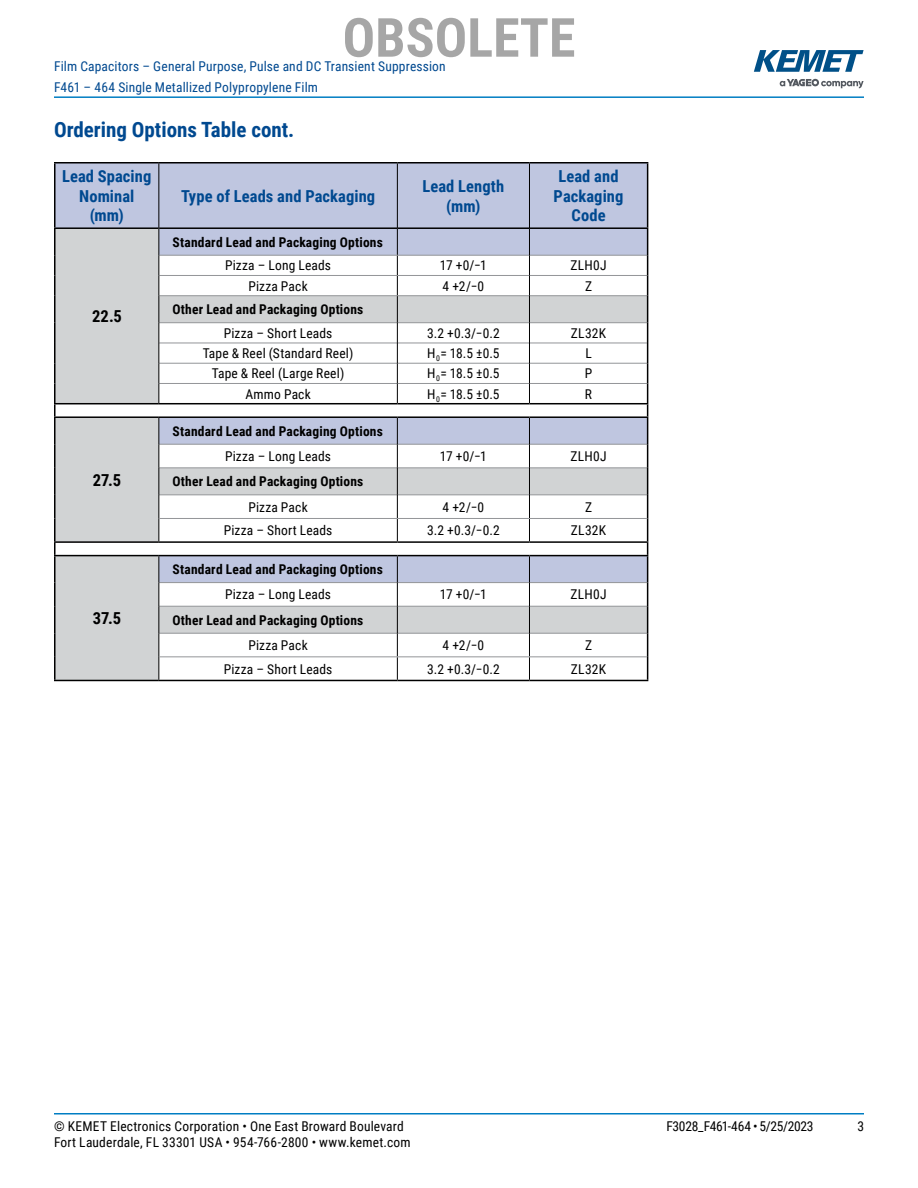
<style>
.page{position:relative;width:918px;height:1188px;background:#fff}
.page>*{position:absolute;margin:0;border:0;box-sizing:border-box;transform-origin:0 0}
.t1{font:700 54px "Roboto Condensed";color:rgb(0 0 0/.35)}
.t2{font:700 21px "Roboto Condensed";color:#004990}
.t3{font:700 16.5px/19.8px "Roboto Condensed";letter-spacing:.005em;color:#004990;text-align:center}
.t4{font:700 16.5px "Roboto Condensed";color:#000}
.t5{font:13.5px "Roboto Condensed";letter-spacing:.015em;color:#000}
.t6{font:700 13.5px "Roboto Condensed";letter-spacing:.015em;color:#000}
.t7{font:13.5px/21px "Roboto Condensed";letter-spacing:.01em;color:#004990}
.t8{font:13.5px "Roboto Condensed";letter-spacing:-.02em;color:#000}
</style>
<div class="page">
<hr style="left:54px;top:1113px;width:810px;height:2px;background:#007dc3">
<hr style="left:54px;top:96px;width:810px;height:2px;background:#007dc3">
<svg style="left:780px;top:79px;width:84px;height:9px"></svg>
<svg style="left:754px;top:50px;width:110px;height:22px"></svg>
<hr style="left:54px;top:162px;width:105px;height:2px;background:#000">
<hr style="left:159px;top:162px;width:238px;height:2px;background:#000">
<hr style="left:397px;top:162px;width:132px;height:2px;background:#000">
<hr style="left:529px;top:162px;width:119px;height:2px;background:#000">
<hr style="left:54px;top:680px;width:105px;height:1px;background:#000">
<hr style="left:159px;top:680px;width:238px;height:1px;background:#000">
<hr style="left:397px;top:680px;width:132px;height:1px;background:#000">
<hr style="left:529px;top:680px;width:119px;height:1px;background:#000">
<svg style="left:54px;top:163px;width:594px;height:517px"></svg>
<h1 class="t1" style="left:343px;top:0;width:234px">OBSOLETE</h1>
<p class="t7" style="left:54px;top:55px;width:393px">Film Capacitors – General Purpose, Pulse and DC Transient Suppression<br>F461 – 464 Single Metallized Polypropylene Film</p>
<h2 class="t2" style="left:54px;top:115px;width:242px">Ordering Options Table cont.</h2>
<p class="t3" style="left:62px;top:165px;width:91px">Lead Spacing<br>Nominal (mm)</p>
<p class="t3" style="left:181px;top:185px;width:196px">Type of Leads and Packaging</p>
<p class="t3" style="left:422px;top:175px;width:83px">Lead Length (mm)</p>
<p class="t3" style="left:554px;top:165px;width:71px">Lead and<br>Packaging<br>Code</p>
<p class="t4" style="left:92px;top:305px;width:31px">22.5</p>
<p class="t4" style="left:93px;top:468px;width:30px">27.5</p>
<p class="t4" style="left:93px;top:607px;width:30px">37.5</p>
<p class="t6" style="left:172px;top:233px;width:212px">Standard Lead and Packaging Options</p>
<p class="t5" style="left:225px;top:256px;width:107px">Pizza – Long Leads</p>
<p class="t5" style="left:440px;top:256px;width:49px">17 +0/−1</p>
<p class="t5" style="left:570px;top:256px;width:38px">ZLH0J</p>
<p class="t5" style="left:248px;top:276px;width:61px">Pizza Pack</p>
<p class="t5" style="left:443px;top:276px;width:43px">4 +2/−0</p>
<p class="t5" style="left:585px;top:276px;width:9px">Z</p>
<p class="t6" style="left:172px;top:300px;width:193px">Other Lead and Packaging Options</p>
<p class="t5" style="left:224px;top:324px;width:110px">Pizza – Short Leads</p>
<p class="t5" style="left:427px;top:324px;width:74px">3.2 +0.3/−0.2</p>
<p class="t5" style="left:571px;top:324px;width:37px">ZL32K</p>
<p class="t5" style="left:203px;top:344px;width:152px">Tape &amp; Reel (Standard Reel)</p>
<p class="t5" style="left:427px;top:344px;width:74px">H<sub>0</sub>= 18.5 ±0.5</p>
<p class="t5" style="left:585px;top:344px;width:8px">L</p>
<p class="t5" style="left:212px;top:364px;width:134px">Tape &amp; Reel (Large Reel)</p>
<p class="t5" style="left:427px;top:364px;width:74px">H<sub>0</sub>= 18.5 ±0.5</p>
<p class="t5" style="left:585px;top:364px;width:9px">P</p>
<p class="t5" style="left:245px;top:384px;width:67px">Ammo Pack</p>
<p class="t5" style="left:427px;top:384px;width:74px">H<sub>0</sub>= 18.5 ±0.5</p>
<p class="t5" style="left:585px;top:384px;width:9px">R</p>
<p class="t6" style="left:172px;top:422px;width:212px">Standard Lead and Packaging Options</p>
<p class="t5" style="left:225px;top:447px;width:107px">Pizza – Long Leads</p>
<p class="t5" style="left:440px;top:447px;width:49px">17 +0/−1</p>
<p class="t5" style="left:570px;top:447px;width:38px">ZLH0J</p>
<p class="t6" style="left:172px;top:472px;width:193px">Other Lead and Packaging Options</p>
<p class="t5" style="left:248px;top:497px;width:61px">Pizza Pack</p>
<p class="t5" style="left:443px;top:497px;width:43px">4 +2/−0</p>
<p class="t5" style="left:585px;top:497px;width:9px">Z</p>
<p class="t5" style="left:224px;top:521px;width:110px">Pizza – Short Leads</p>
<p class="t5" style="left:427px;top:521px;width:74px">3.2 +0.3/−0.2</p>
<p class="t5" style="left:571px;top:521px;width:37px">ZL32K</p>
<p class="t6" style="left:172px;top:560px;width:212px">Standard Lead and Packaging Options</p>
<p class="t5" style="left:225px;top:585px;width:107px">Pizza – Long Leads</p>
<p class="t5" style="left:440px;top:585px;width:49px">17 +0/−1</p>
<p class="t5" style="left:570px;top:585px;width:38px">ZLH0J</p>
<p class="t6" style="left:172px;top:611px;width:193px">Other Lead and Packaging Options</p>
<p class="t5" style="left:248px;top:636px;width:61px">Pizza Pack</p>
<p class="t5" style="left:443px;top:636px;width:43px">4 +2/−0</p>
<p class="t5" style="left:585px;top:636px;width:9px">Z</p>
<p class="t5" style="left:224px;top:659px;width:110px">Pizza – Short Leads</p>
<p class="t5" style="left:427px;top:659px;width:74px">3.2 +0.3/−0.2</p>
<p class="t5" style="left:571px;top:659px;width:37px">ZL32K</p>
<p class="t5" style="left:54px;top:1116px;width:351px">© KEMET Electronics Corporation • One East Broward Boulevard</p>
<p class="t8" style="left:666px;top:1116px;width:149px">F3028_F461-464 • 5/25/2023</p>
<p class="t5" style="left:54px;top:1133px;width:358px">Fort Lauderdale, FL 33301 USA • 954-766-2800 • www.kemet.com</p>
<p class="t5" style="left:857px;top:1116px;width:8px">3</p>
</div>
